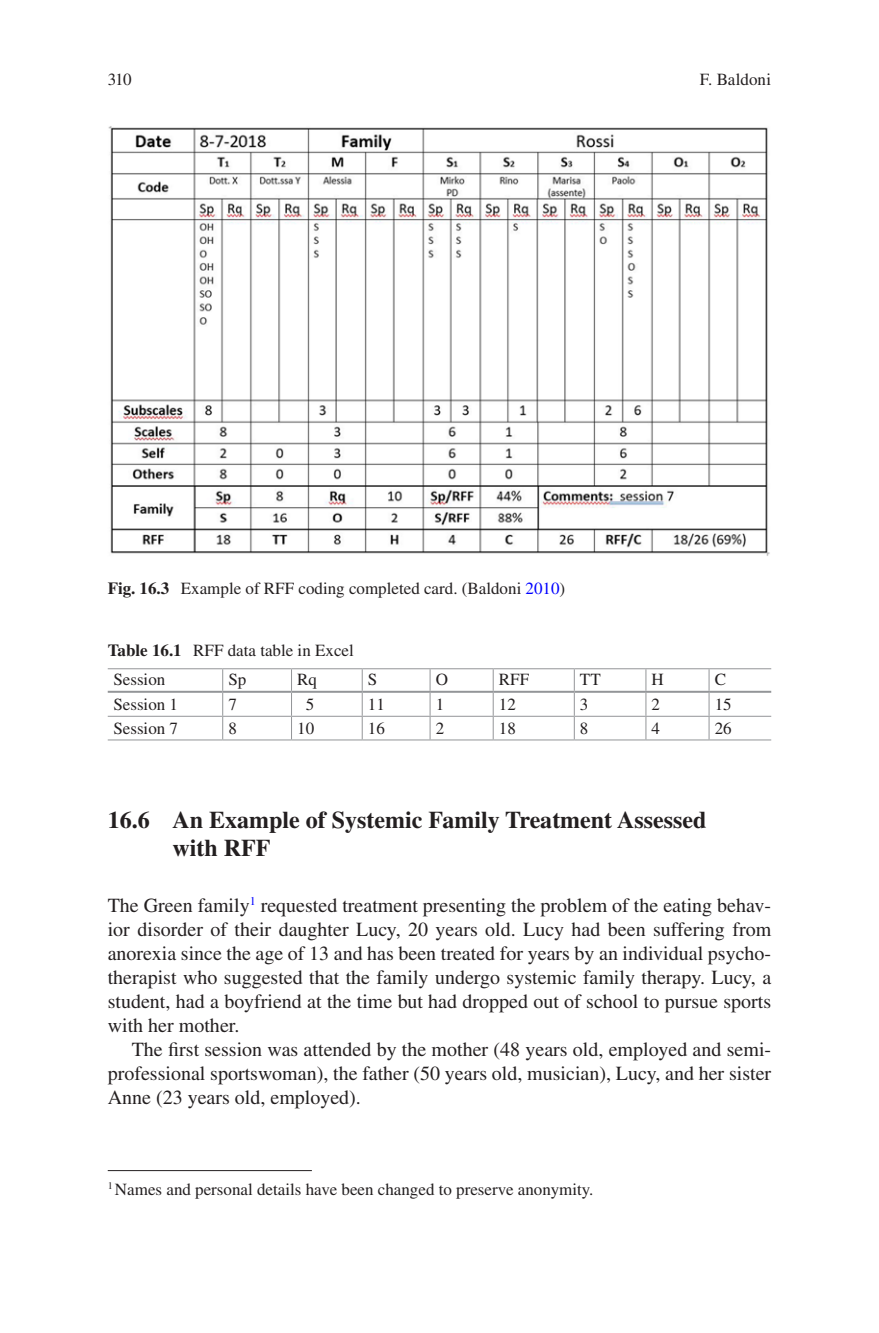
<style>
.page{position:relative;width:879px;height:1333px;background:#fff}
.page>*{position:absolute;margin:0;border:0;box-sizing:border-box;transform-origin:0 0}
._1_hd{font:700 24px/28px "Times LT Std";color:#231f20}
.Text_flush{font:20px/24px "Times LT Std";color:#231f20;text-align:justify}
.Text{font:20px/24px "Times LT Std";color:#231f20;text-align:justify}
.Ftnote{font:17px "Times LT Std";color:#231f20}
.T_Body{font:17px "Times LT Std";color:#231f20}
.T_Head{font:17px "Times LT Std";color:#231f20}
.s1{font-weight:700}
.s2{color:#00f}
</style>
<div class="page">
<img style="left:108px;top:126px;width:662px;height:430px">
<hr style="left:108px;top:668px;width:115px;height:1px;background:#939598">
<hr style="left:108px;top:690px;width:115px;height:2px;background:#939598">
<hr style="left:223px;top:668px;width:68px;height:1px;background:#939598">
<hr style="left:223px;top:690px;width:68px;height:2px;background:#939598">
<hr style="left:291px;top:668px;width:71px;height:1px;background:#939598">
<hr style="left:291px;top:690px;width:71px;height:2px;background:#939598">
<hr style="left:362px;top:668px;width:68px;height:1px;background:#939598">
<hr style="left:362px;top:690px;width:68px;height:2px;background:#939598">
<hr style="left:430px;top:668px;width:63px;height:1px;background:#939598">
<hr style="left:430px;top:690px;width:63px;height:2px;background:#939598">
<hr style="left:493px;top:668px;width:81px;height:1px;background:#939598">
<hr style="left:493px;top:690px;width:81px;height:2px;background:#939598">
<hr style="left:574px;top:668px;width:72px;height:1px;background:#939598">
<hr style="left:574px;top:690px;width:72px;height:2px;background:#939598">
<hr style="left:646px;top:668px;width:63px;height:1px;background:#939598">
<hr style="left:646px;top:690px;width:63px;height:2px;background:#939598">
<hr style="left:709px;top:668px;width:62px;height:1px;background:#939598">
<hr style="left:709px;top:690px;width:62px;height:2px;background:#939598">
<hr style="left:646px;top:715px;width:63px;height:1px;background:#939598">
<hr style="left:646px;top:739px;width:63px;height:1px;background:#939598">
<hr style="left:574px;top:715px;width:72px;height:1px;background:#939598">
<svg style="left:645px;top:669px;width:1px;height:70px"></svg>
<hr style="left:574px;top:739px;width:72px;height:1px;background:#939598">
<hr style="left:493px;top:715px;width:81px;height:1px;background:#939598">
<svg style="left:574px;top:669px;width:1px;height:70px"></svg>
<hr style="left:493px;top:739px;width:81px;height:1px;background:#939598">
<hr style="left:430px;top:715px;width:63px;height:1px;background:#939598">
<svg style="left:493px;top:669px;width:1px;height:70px"></svg>
<hr style="left:430px;top:739px;width:63px;height:1px;background:#939598">
<hr style="left:362px;top:715px;width:68px;height:1px;background:#939598">
<svg style="left:429px;top:669px;width:1px;height:70px"></svg>
<hr style="left:362px;top:739px;width:68px;height:1px;background:#939598">
<hr style="left:291px;top:715px;width:71px;height:1px;background:#939598">
<svg style="left:362px;top:669px;width:1px;height:70px"></svg>
<hr style="left:291px;top:739px;width:71px;height:1px;background:#939598">
<hr style="left:223px;top:715px;width:68px;height:1px;background:#939598">
<svg style="left:291px;top:669px;width:1px;height:70px"></svg>
<hr style="left:223px;top:739px;width:68px;height:1px;background:#939598">
<hr style="left:709px;top:715px;width:62px;height:1px;background:#939598">
<svg style="left:708px;top:669px;width:1px;height:70px"></svg>
<hr style="left:709px;top:739px;width:62px;height:1px;background:#939598">
<hr style="left:108px;top:715px;width:115px;height:1px;background:#939598">
<svg style="left:222px;top:669px;width:1px;height:70px"></svg>
<hr style="left:108px;top:739px;width:115px;height:1px;background:#939598">
<hr style="left:108px;top:1169px;width:204px;height:1px;background:#231f20">
<p class="Ftnote" style="left:108px;top:70px;width:25px">310</p>
<p class="Ftnote" style="left:700px;top:70px;width:73px">F. Baldoni</p>
<p class="Ftnote" style="left:108px;top:578px;width:459px"><span class="s1">Fig. 16.3</span> Example of RFF coding completed card. (Baldoni <span class="s2">2010</span>)</p>
<p class="Ftnote" style="left:108px;top:641px;width:248px"><span class="s1">Table 16.1</span> RFF data table in Excel</p>
<p class="T_Head" style="left:113px;top:669px;width:53px">Session</p>
<p class="T_Head" style="left:228px;top:669px;width:19px">Sp</p>
<p class="T_Head" style="left:297px;top:669px;width:21px">Rq</p>
<p class="T_Head" style="left:368px;top:669px;width:11px">S</p>
<p class="T_Head" style="left:436px;top:669px;width:14px">O</p>
<p class="T_Head" style="left:499px;top:669px;width:32px">RFF</p>
<p class="T_Head" style="left:580px;top:669px;width:22px">TT</p>
<p class="T_Head" style="left:651px;top:669px;width:14px">H</p>
<p class="T_Head" style="left:715px;top:669px;width:13px">C</p>
<p class="T_Body" style="left:113px;top:694px;width:66px">Session 1</p>
<p class="T_Body" style="left:228px;top:694px;width:10px">7</p>
<p class="T_Body" style="left:306px;top:694px;width:10px">5</p>
<p class="T_Body" style="left:368px;top:694px;width:18px">11</p>
<p class="T_Body" style="left:436px;top:694px;width:10px">1</p>
<p class="T_Body" style="left:499px;top:694px;width:19px">12</p>
<p class="T_Body" style="left:580px;top:694px;width:10px">3</p>
<p class="T_Body" style="left:651px;top:694px;width:10px">2</p>
<p class="T_Body" style="left:715px;top:694px;width:18px">15</p>
<p class="T_Body" style="left:113px;top:718px;width:66px">Session 7</p>
<p class="T_Body" style="left:228px;top:718px;width:10px">8</p>
<p class="T_Body" style="left:297px;top:718px;width:18px">10</p>
<p class="T_Body" style="left:368px;top:718px;width:18px">16</p>
<p class="T_Body" style="left:436px;top:718px;width:10px">2</p>
<p class="T_Body" style="left:499px;top:718px;width:19px">18</p>
<p class="T_Body" style="left:580px;top:718px;width:10px">8</p>
<p class="T_Body" style="left:651px;top:718px;width:10px">4</p>
<p class="T_Body" style="left:715px;top:718px;width:18px">26</p>
<h2 class="_1_hd" style="left:172px;top:805px;width:535px;text-indent:-65px">16.6 An Example of Systemic Family Treatment Assessed with RFF</h2>
<p class="Text_flush" style="left:108px;top:892px;width:665px">The Green family<sup>1</sup> requested treatment presenting the problem of the eating behav&shy;ior disorder of their daughter Lucy, 20 years old. Lucy had been suffering from anorexia since the age of 13 and has been treated for years by an individual psycho&shy;therapist who suggested that the family undergo systemic family therapy. Lucy, a student, had a boyfriend at the time but had dropped out of school to pursue sports with her mother.</p>
<p class="Text" style="left:108px;top:1036px;width:665px;text-indent:24px">The first session was attended by the mother (48 years old, employed and semi&shy;professional sportswoman), the father (50 years old, musician), Lucy, and her sister Anne (23 years old, employed).</p>
<p class="Ftnote" style="left:108px;top:1179px;width:487px"><sup>1</sup> Names and personal details have been changed to preserve anonymity.</p>
</div>
